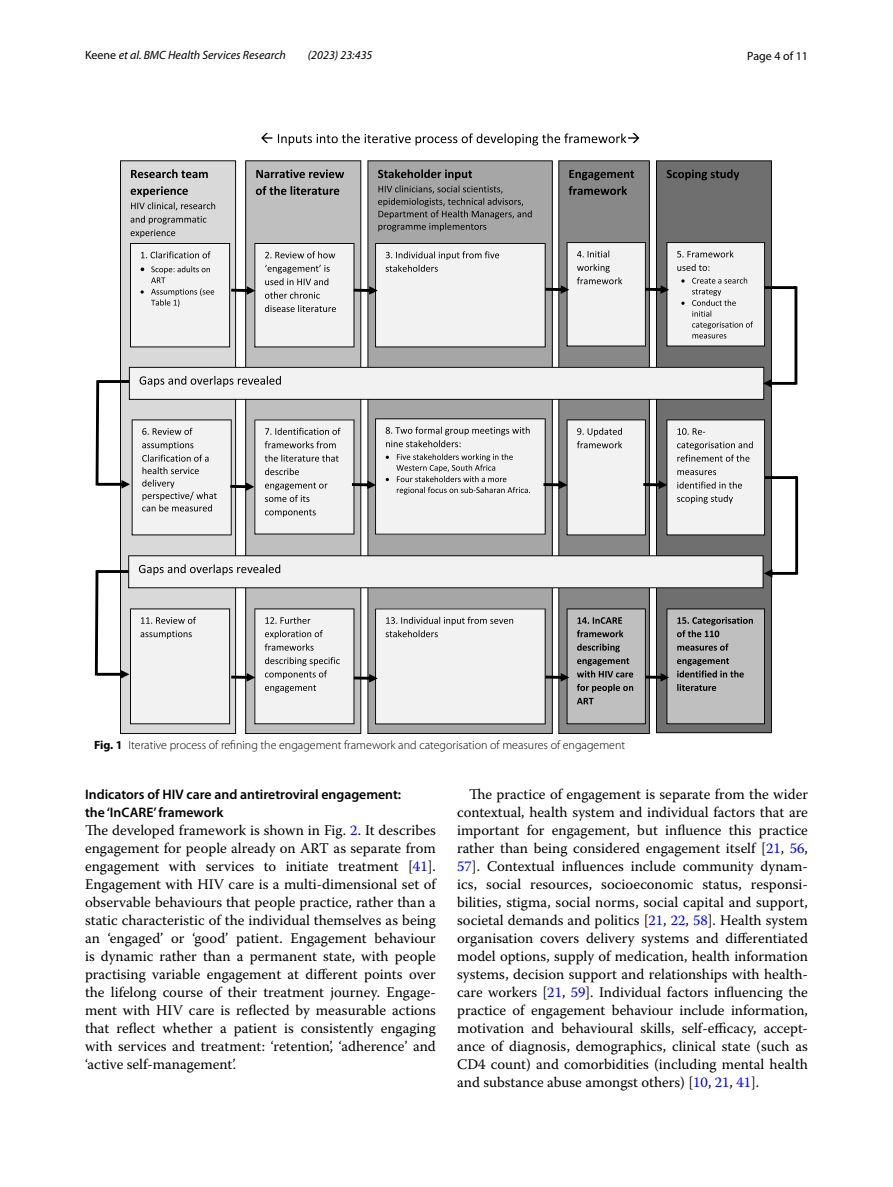
<style>
.page{position:relative;width:893px;height:1187px;background:#fff}
.page>*{position:absolute;margin:0;border:0;box-sizing:border-box;transform-origin:0 0}
.t1{font:14.7px/18px "Warnock Pro";color:#000;text-align:justify}
.t2{font:600 13.8px/18px "Myriad Pro";color:#000}
.t3{font:300 12px "Myriad Pro";color:#000}
.t4{font:italic 12px "Myriad Pro";color:#000}
.t5{font:12px "Myriad Pro";color:#000}
.s1{font-style:normal}
.s2{font-weight:700}
.s3{color:#00f}
</style>
<div class="page">
<svg style="left:120px;top:160px;width:116px;height:574px;background:#c5c5c5"></svg>
<svg style="left:656px;top:160px;width:116px;height:573px;background:#686868"></svg>
<svg style="left:558px;top:160px;width:92px;height:574px;background:#808080"></svg>
<svg style="left:367px;top:160px;width:186px;height:574px;background:#9d9d9d"></svg>
<svg style="left:245px;top:160px;width:116px;height:574px;background:#b4b4b4"></svg>
<svg style="left:130px;top:169px;width:635px;height:178px"></svg>
<hr style="left:764px;top:286px;width:32px;height:3px;background:#000">
<hr style="left:794px;top:286px;width:3px;height:98px;background:#000">
<svg style="left:95px;top:367px;width:700px;height:168px"></svg>
<svg style="left:261px;top:133px;width:11px;height:10px"></svg>
<svg style="left:278px;top:133px;width:361px;height:12px"></svg>
<hr style="left:765px;top:476px;width:32px;height:3px;background:#000">
<hr style="left:795px;top:476px;width:3px;height:98px;background:#000">
<svg style="left:95px;top:555px;width:701px;height:169px"></svg>
<p class="t4" style="left:85px;top:48px;width:202px"><span class="s1">Keene</span> et al. BMC Health Services Research</p>
<p class="t4" style="left:308px;top:48px;width:66px">(2023) 23:435</p>
<p class="t5" style="left:747px;top:48px;width:62px">Page 4 of 11</p>
<p class="t3" style="left:94px;top:738px;width:533px"><span class="s2">Fig. 1</span> Iterative process of refining the engagement framework and categorisation of measures of engagement</p>
<p class="t2" style="left:85px;top:784px;width:318px">Indicators of HIV care and antiretroviral engagement: the ‘InCARE’ framework</p>
<p class="t1" style="left:85px;top:820px;width:352px">The developed framework is shown in Fig. <span class="s3">2</span>. It describes engagement for people already on ART as separate from engagement with services to initiate treatment [<span class="s3">41</span>].<br>Engagement with HIV care is a multi-dimensional set of observable behaviours that people practice, rather than a static characteristic of the individual themselves as being an ‘engaged’ or ‘good’ patient. Engagement behaviour is dynamic rather than a permanent state, with people practising variable engagement at different points over the lifelong course of their treatment journey. Engage&shy;ment with HIV care is reflected by measurable actions that reflect whether a patient is consistently engaging with services and treatment: ‘retention’, ‘adherence’ and ‘active self-management’.</p>
<p class="t1" style="left:457px;top:785px;width:352px;text-indent:12px">The practice of engagement is separate from the wider contextual, health system and individual factors that are important for engagement, but influence this practice rather than being considered engagement itself [<span class="s3">21</span>, <span class="s3">56</span>, <span class="s3">57</span>]. Contextual influences include community dynam&shy;ics, social resources, socioeconomic status, responsi&shy;bilities, stigma, social norms, social capital and support, societal demands and politics [<span class="s3">21</span>, <span class="s3">22</span>, <span class="s3">58</span>]. Health system organisation covers delivery systems and differentiated model options, supply of medication, health information systems, decision support and relationships with health&shy;care workers [<span class="s3">21</span>, <span class="s3">59</span>]. Individual factors influencing the practice of engagement behaviour include information, motivation and behavioural skills, self-efficacy, accept&shy;ance of diagnosis, demographics, clinical state (such as CD4 count) and comorbidities (including mental health and substance abuse amongst others) [<span class="s3">10</span>, <span class="s3">21</span>, <span class="s3">41</span>].</p>
</div>
